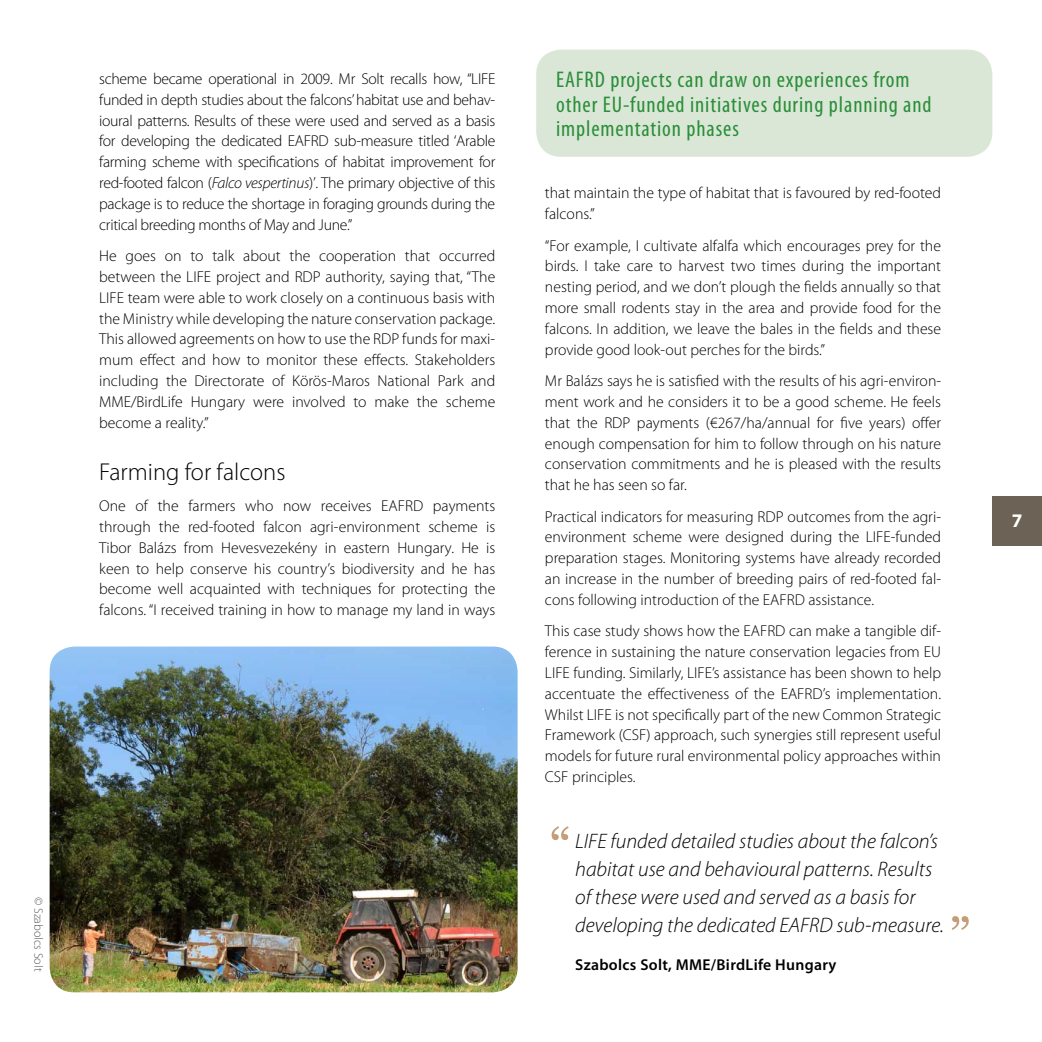
<style>
.page{position:relative;width:1042px;height:1042px;background:#fff}
.page>*{position:absolute;margin:0;border:0;box-sizing:border-box;transform-origin:0 0}
.t1{font:52.5px "Georgia";color:#c59d78}
.t2{font:300 24.5px "Myriad Pro";color:#000}
.t3{font:condensed 22.75px/24.5px "Myriad Pro";letter-spacing:.04em;color:#2b8e39}
.t4{font:italic 300 21px/28px "Myriad Pro";color:#000}
.t5{font:700 19.25px "Myriad Pro";color:#fff}
.t6{font:300 15.75px/20.8px "Myriad Pro";color:#000;text-align:justify}
.t7{font:600 15.75px "Myriad Pro";letter-spacing:.02em;color:#000}
.t8{font:300 12.25px "Myriad Pro";color:#58595b}
.s1{font-style:italic}
</style>
<div class="page">
<img style="left:50px;top:646px;width:467px;height:346px">
<div style="left:536px;top:50px;width:456px;height:107px;background:#dae7d7;border-radius:25px"></div>
<div style="left:992px;top:496px;width:50px;height:50px;background:#6c6356"></div>
<p class="t8" style="left:45px;top:897px;width:76px;rotate:90deg">© Szabolcs Solt</p>
<p class="t6" style="left:99px;top:68px;width:398px">scheme became operational in 2009. Mr Solt recalls how, “LIFE funded in depth studies about the falcons’ habitat use and behav&shy;ioural patterns. Results of these were used and served as a basis for developing the dedicated EAFRD sub-measure titled ‘Arable farming scheme with specifications of habitat improvement for red-footed falcon (<span class="s1">Falco vespertinus</span>)’. The primary objective of this package is to reduce the shortage in foraging grounds during the critical breeding months of May and June.”</p>
<p class="t6" style="left:99px;top:246px;width:398px">He goes on to talk about the cooperation that occurred between the LIFE project and RDP authority, saying that, “The LIFE team were able to work closely on a continuous basis with the Ministry while developing the nature conservation package.<br>This allowed agreements on how to use the RDP funds for maxi&shy;mum effect and how to monitor these effects. Stakeholders including the Directorate of Körös-Maros National Park and MME/BirdLife Hungary were involved to make the scheme become a reality.”</p>
<h2 class="t2" style="left:99px;top:458px;width:188px">Farming for falcons</h2>
<p class="t6" style="left:99px;top:496px;width:398px">One of the farmers who now receives EAFRD payments through the red-footed falcon agri-environment scheme is Tibor Balázs from Hevesvezekény in eastern Hungary. He is keen to help conserve his country’s biodiversity and he has become well acquainted with techniques for protecting the falcons. “I received training in how to manage my land in ways</p>
<h3 class="t3" style="left:556px;top:67px;width:377px">EAFRD projects can draw on experiences from other EU-funded initiatives during planning and implementation phases</h3>
<p class="t6" style="left:545px;top:183px;width:397px">that maintain the type of habitat that is favoured by red-footed falcons.”</p>
<p class="t6" style="left:545px;top:235px;width:398px">“For example, I cultivate alfalfa which encourages prey for the birds. I take care to harvest two times during the important nesting period, and we don’t plough the fields annually so that more small rodents stay in the area and provide food for the falcons. In addition, we leave the bales in the fields and these provide good look-out perches for the birds.”</p>
<p class="t6" style="left:545px;top:371px;width:398px">Mr Balázs says he is satisfied with the results of his agri-environ&shy;ment work and he considers it to be a good scheme. He feels that the RDP payments (€267/ha/annual for five years) offer enough compensation for him to follow through on his nature conservation commitments and he is pleased with the results that he has seen so far.</p>
<p class="t6" style="left:545px;top:506px;width:398px">Practical indicators for measuring RDP outcomes from the agri&shy;environment scheme were designed during the LIFE-funded preparation stages. Monitoring systems have already recorded an increase in the number of breeding pairs of red-footed fal&shy;cons following introduction of the EAFRD assistance.</p>
<p class="t6" style="left:545px;top:621px;width:398px">This case study shows how the EAFRD can make a tangible dif&shy;ference in sustaining the nature conservation legacies from EU LIFE funding. Similarly, LIFE’s assistance has been shown to help accentuate the effectiveness of the EAFRD’s implementation.<br>Whilst LIFE is not specifically part of the new Common Strategic Framework (CSF) approach, such synergies still represent useful models for future rural environmental policy approaches within CSF principles.</p>
<h1 class="t1" style="left:549px;top:815px;width:23px">“</h1>
<h3 class="t4" style="left:575px;top:828px;width:370px">LIFE funded detailed studies about the falcon’s habitat use and behavioural patterns. Results of these were used and served as a basis for developing the dedicated EAFRD sub-measure.</h3>
<p class="t7" style="left:575px;top:954px;width:263px">Szabolcs Solt, MME/BirdLife Hungary</p>
<h1 class="t1" style="left:971px;top:940px;width:23px;rotate:-180deg">“</h1>
<p class="t5" style="left:1012px;top:508px;width:12px">7</p>
</div>
